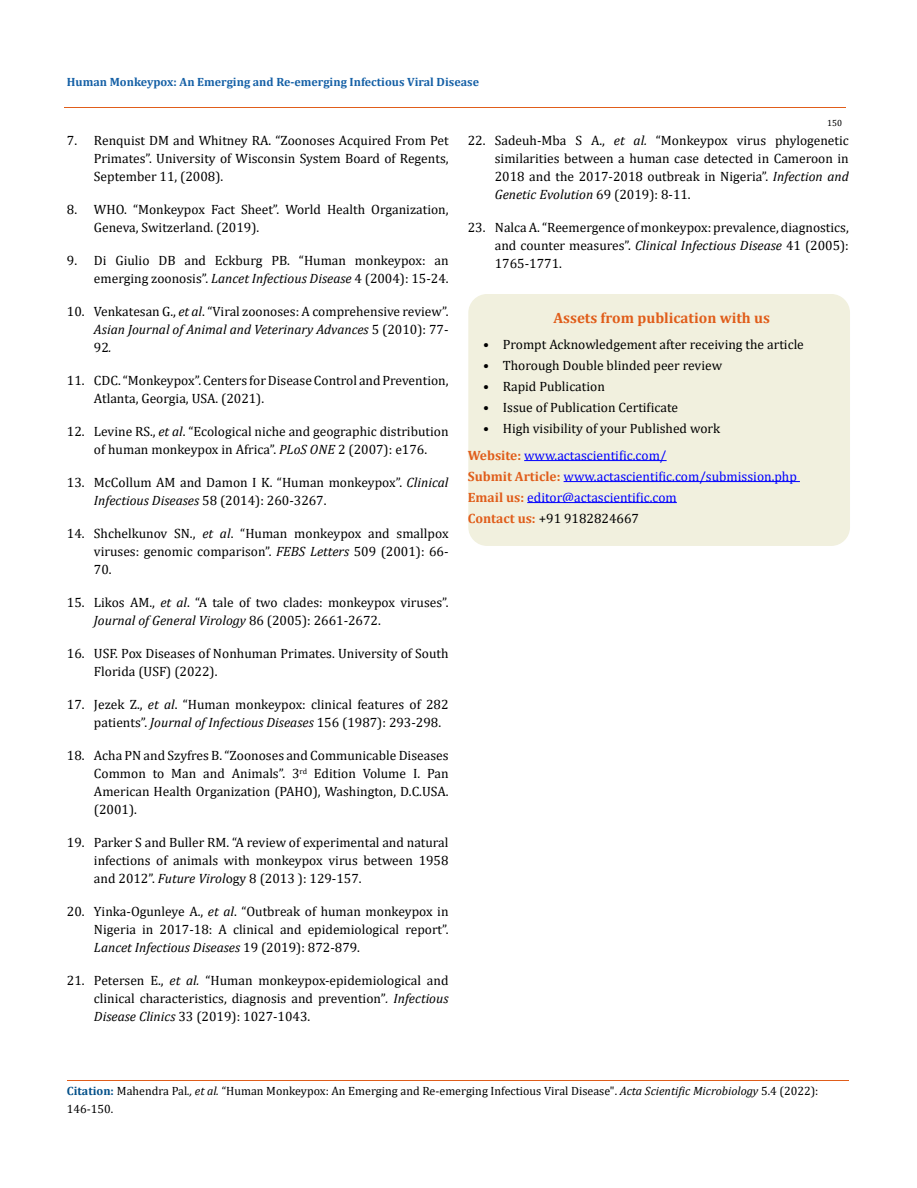
<style>
.page{position:relative;width:917px;height:1188px;background:#fff}
.page>*{position:absolute;margin:0;border:0;box-sizing:border-box;transform-origin:0 0}
.t1{font:700 15px "Cambria";color:#e05d1a}
.t2{font:13.5px/18px "Cambria";color:#000;text-align:justify}
.t3{font:13.5px/21px "Cambria";color:#00f}
.t4{font:12px/18px "Cambria";color:#000}
.t5{font:700 12px "Cambria";color:#1560a6}
.t6{font:9px "Cambria";color:#000}
.s1{font-style:italic}
.s2{font-weight:700;color:#e05d1a}
.s3{color:#000}
.s4{font-weight:700;color:#035089}
</style>
<div class="page">
<div style="left:469px;top:295px;width:380px;height:250px;background:#f1f0de;border-radius:18px"></div>
<div style="left:468px;top:294px;width:382px;height:252px;border:2px solid #f1f0de;border-radius:18px"></div>
<hr style="left:524px;top:460px;width:142px;height:1px;background:#00f">
<hr style="left:563px;top:481px;width:236px;height:1px;background:#00f">
<hr style="left:527px;top:502px;width:150px;height:1px;background:#00f">
<hr style="left:64px;top:108px;width:781px;height:1px;background:#e05d1a">
<hr style="left:67px;top:1080px;width:781px;height:1px;background:#e05d1a">
<p class="t5" style="left:67px;top:73px;width:413px">Human Monkeypox: An Emerging and Re-emerging Infectious Viral Disease</p>
<p class="t6" style="left:827px;top:118px;width:16px">150</p>
<p class="t2" style="left:94px;top:132px;width:356px;text-indent:-27px">7. Renquist DM and Whitney RA. “Zoonoses Acquired From Pet Primates”. University of Wisconsin System Board of Regents, September 11, (2008).</p>
<p class="t2" style="left:94px;top:201px;width:356px;text-indent:-27px">8. WHO. “Monkeypox Fact Sheet”. World Health Organization,<br>Geneva, Switzerland. (2019).</p>
<p class="t2" style="left:67px;top:252px;width:383px;text-align:right">9. Di Giulio DB and Eckburg PB. “Human monkeypox: an emerging zoonosis”. <span class="s1">Lancet Infectious Disease</span> 4 (2004): 15-24.</p>
<p class="t2" style="left:94px;top:303px;width:356px;text-indent:-27px">10. Venkatesan G., <span class="s1">et al</span>. “Viral zoonoses: A comprehensive review”.<br><span class="s1">Asian Journal of Animal and Veterinary Advances</span> 5 (2010): 77- 92<span class="s1">.</span></p>
<p class="t2" style="left:94px;top:372px;width:356px;text-indent:-27px">11. CDC. “Monkeypox”. Centers for Disease Control and Prevention,<br>Atlanta, Georgia, USA. (2021).</p>
<p class="t2" style="left:67px;top:423px;width:383px;text-align:center">12. Levine RS., <span class="s1">et al</span>. “Ecological niche and geographic distribution of human monkeypox in Africa”. <span class="s1">PLoS ONE</span> 2 (2007): e176.</p>
<p class="t2" style="left:94px;top:474px;width:356px;text-indent:-27px">13. McCollum AM and Damon I K. “Human monkeypox”. <span class="s1">Clinical<br>Infectious Diseases</span> 58 (2014): 260-3267.</p>
<p class="t2" style="left:94px;top:525px;width:356px;text-indent:-27px">14. Shchelkunov SN., <span class="s1">et al</span>. “Human monkeypox and smallpox viruses: genomic comparison”. <span class="s1">FEBS Letters</span> 509 (2001): 66- 70.</p>
<p class="t2" style="left:94px;top:594px;width:356px;text-indent:-27px">15. Likos AM., <span class="s1">et al</span>. “A tale of two clades: monkeypox viruses”.<br><span class="s1">Journal of General Virology</span> 86 (2005): 2661-2672.</p>
<p class="t2" style="left:94px;top:645px;width:356px;text-indent:-27px">16. USF. Pox Diseases of Nonhuman Primates. University of South<br>Florida (USF) (2022).</p>
<p class="t2" style="left:94px;top:696px;width:356px;text-indent:-27px">17. Jezek Z., <span class="s1">et al</span>. “Human monkeypox: clinical features of 282 patients”. <span class="s1">Journal of Infectious Diseases</span> 156 (1987): 293-298.</p>
<p class="t2" style="left:94px;top:747px;width:356px;text-indent:-27px">18. Acha PN and Szyfres B. “Zoonoses and Communicable Diseases Common to Man and Animals”. 3<sup>rd</sup> Edition Volume I. Pan American Health Organization (PAHO), Washington, D.C.USA. (2001).</p>
<p class="t2" style="left:94px;top:834px;width:356px;text-indent:-27px">19. Parker S and Buller RM. “A review of experimental and natural infections of animals with monkeypox virus between 1958 and 2012”. <span class="s1">Future Virol</span>ogy 8 (2013 ): 129-157.</p>
<p class="t2" style="left:94px;top:903px;width:356px;text-indent:-27px">20. Yinka-Ogunleye A., <span class="s1">et al</span>. “Outbreak of human monkeypox in Nigeria in 2017-18: A clinical and epidemiological report”.<br><span class="s1">Lancet Infectious Diseases</span> 19 (2019): 872-879.</p>
<p class="t2" style="left:94px;top:972px;width:356px;text-indent:-27px">21. Petersen E., <span class="s1">et al.</span> “Human monkeypox-epidemiological and clinical characteristics, diagnosis and prevention”<span class="s1">. Infectious Disease Clinics</span> 33 (2019): 1027-1043.</p>
<p class="t2" style="left:495px;top:132px;width:355px;text-indent:-27px">22. Sadeuh-Mba S A., <span class="s1">et al.</span> “Monkeypox virus phylogenetic similarities between a human case detected in Cameroon in 2018 and the 2017-2018 outbreak in Nigeria”. <span class="s1">Infection and Genetic Evolution</span> 69 (2019): 8-11.</p>
<p class="t2" style="left:495px;top:219px;width:355px;text-indent:-27px">23. Nalca A. “Reemergence of monkeypox: prevalence, diagnostics, and counter measures”. <span class="s1">Clinical Infectious Disease</span> 41 (2005):<br>1765-1771.</p>
<p class="t1" style="left:553px;top:307px;width:218px">Assets from publication with us</p>
<p class="t2" style="left:483px;top:335px;width:322px">• Prompt Acknowledgement after receiving the article</p>
<p class="t2" style="left:483px;top:356px;width:240px">• Thorough Double blinded peer review</p>
<p class="t2" style="left:483px;top:377px;width:123px">• Rapid Publication</p>
<p class="t2" style="left:483px;top:398px;width:196px">• Issue of Publication Certificate</p>
<p class="t2" style="left:483px;top:419px;width:238px">• High visibility of your Published work</p>
<p class="t3" style="left:468px;top:445px;width:330px"><span class="s2">Website:</span> www.actascientific.com/<br><span class="s2">Submit Article:</span> www.actascientific.com/submission.php <span class="s2">Email us:</span> editor@actascientific.com<br><span class="s2">Contact us:</span> <span class="s3">+91 9182824667</span></p>
<p class="t4" style="left:67px;top:1082px;width:753px"><span class="s4">Citation:</span> Mahendra Pal<span class="s1">., et al.</span> “Human Monkeypox: An Emerging and Re-emerging Infectious Viral Disease". <span class="s1">Acta Scientific Microbiology</span> 5.4 (2022):<br>146-150.</p>
</div>
